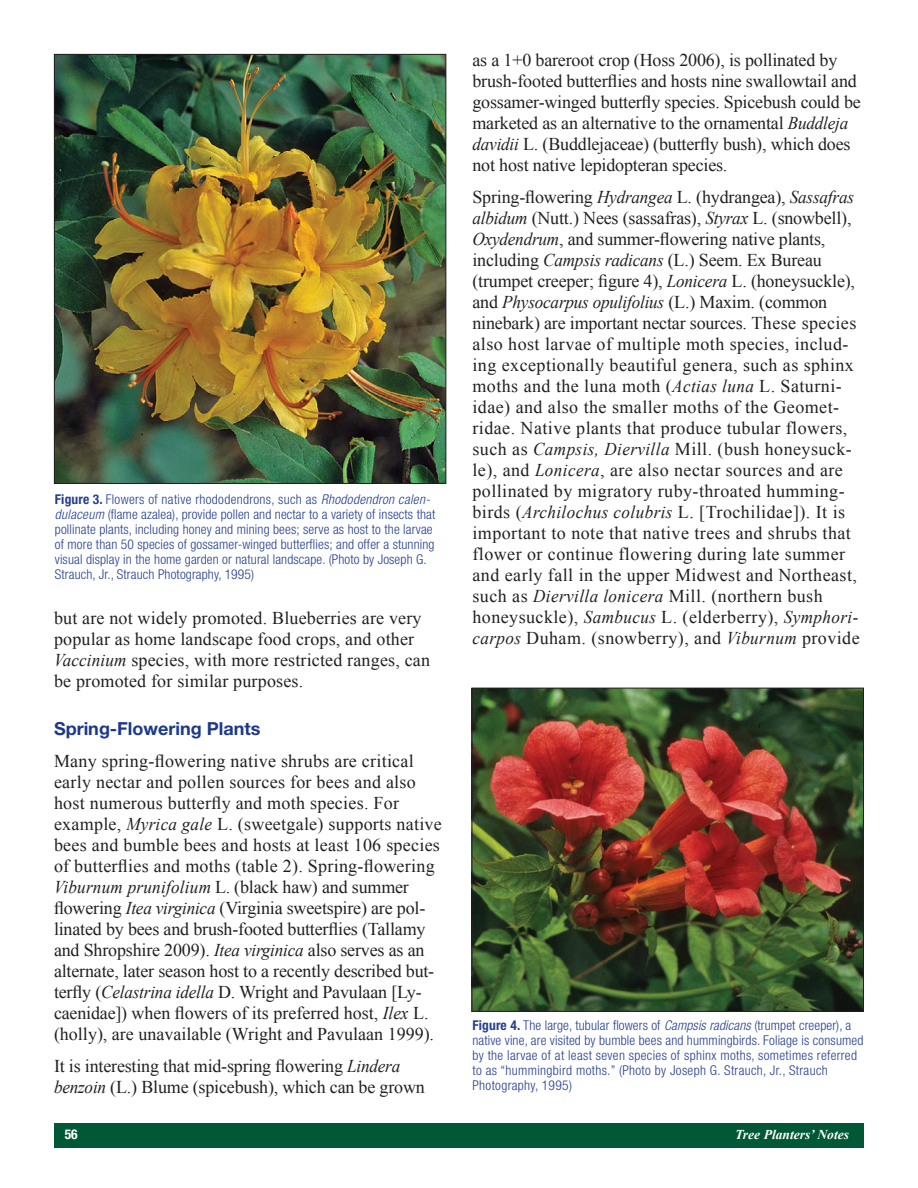
<style>
.page{position:relative;width:918px;height:1188px;background:#fff}
.page>*{position:absolute;margin:0;border:0;box-sizing:border-box;transform-origin:0 0}
.t1{font:18px/21px "Times New Roman";letter-spacing:.01em;color:#231f20}
.t2{font:18px/21px "Times New Roman";letter-spacing:-.01em;color:#231f20}
.Body_Head_2{font:700 18px "Helvetica Neue LT Std";color:#1b388c}
.Captions{font:300 condensed 13.5px/15px "Helvetica Neue LT Std";letter-spacing:.01em;color:#253f8e}
.t3{font:italic 700 13.5px "Times New Roman";color:#fff}
.t4{font:700 condensed 13.5px "Helvetica Neue LT Std";color:#fff}
.s1{font-weight:700}
.s2{font-style:italic}
</style>
<div class="page">
<div style="left:54px;top:1123px;width:810px;height:25px;background:#005837"></div>
<img style="left:56px;top:56px;width:388px;height:426px">
<img style="left:474px;top:690px;width:388px;height:320px">
<div style="left:472px;top:688px;width:392px;height:324px;border:1px solid #231f20"></div>
<p class="Captions" style="left:55px;top:491px;width:382px"><span class="s1">Figure 3.</span> Flowers of native rhododendrons, such as <span class="s2">Rhododendron calen&shy;dulaceum</span> (flame azalea), provide pollen and nectar to a variety of insects that pollinate plants, including honey and mining bees; serve as host to the larvae of more than 50 species of gossamer-winged butterflies; and offer a stunning visual display in the home garden or natural landscape. (Photo by Joseph G.<br>Strauch, Jr., Strauch Photography, 1995)</p>
<p class="t1" style="left:54px;top:608px;width:378px">but are not widely promoted. Blueberries are very popular as home landscape food crops, and other <span class="s2">Vaccinium</span> species, with more restricted ranges, can be promoted for similar purposes.</p>
<p class="Body_Head_2" style="left:54px;top:718px;width:208px">Spring-Flowering Plants</p>
<p class="t1" style="left:54px;top:750px;width:389px">Many spring-flowering native shrubs are critical early nectar and pollen sources for bees and also host numerous butterfly and moth species. For example, <span class="s2">Myrica gale</span> L. (sweetgale) supports native bees and bumble bees and hosts at least 106 species of butterflies and moths (table 2). Spring-flowering <span class="s2">Viburnum prunifolium</span> L. (black haw) and summer flowering <span class="s2">Itea virginica</span> (Virginia sweetspire) are pol&shy;linated by bees and brush-footed butterflies (Tallamy and Shropshire 2009). <span class="s2">Itea virginica</span> also serves as an alternate, later season host to a recently described but&shy;terfly (<span class="s2">Celastrina idella</span> D. Wright and Pavulaan [Ly&shy;caenidae]) when flowers of its preferred host, <span class="s2">Ilex</span> L. (holly), are unavailable (Wright and Pavulaan 1999).</p>
<p class="t2" style="left:54px;top:1055px;width:372px">It is interesting that mid-spring flowering <span class="s2">Lindera benzoin</span> (L.) Blume (spicebush), which can be grown</p>
<p class="t2" style="left:472px;top:49px;width:390px">as a 1+0 bareroot crop (Hoss 2006), is pollinated by brush-footed butterflies and hosts nine swallowtail and gossamer-winged butterfly species. Spicebush could be marketed as an alternative to the ornamental <span class="s2">Buddleja davidii</span> L. (Buddlejaceae) (butterfly bush), which does not host native lepidopteran species.</p>
<p class="t1" style="left:472px;top:186px;width:389px">Spring-flowering <span class="s2">Hydrangea</span> L. (hydrangea), <span class="s2">Sassafras albidum</span> (Nutt.) Nees (sassafras), <span class="s2">Styrax</span> L. (snowbell), <span class="s2">Oxydendrum</span>, and summer-flowering native plants, including <span class="s2">Campsis radicans</span> (L.) Seem. Ex Bureau (trumpet creeper; figure 4), <span class="s2">Lonicera</span> L. (honeysuckle), and <span class="s2">Physocarpus opulifolius</span> (L.) Maxim. (common ninebark) are important nectar sources. These species also host larvae of multiple moth species, includ&shy;ing exceptionally beautiful genera, such as sphinx moths and the luna moth (<span class="s2">Actias luna</span> L. Saturni&shy;idae) and also the smaller moths of the Geomet&shy;ridae. Native plants that produce tubular flowers, such as <span class="s2">Campsis, Diervilla</span> Mill. (bush honeysuck&shy;le), and <span class="s2">Lonicera</span>, are also nectar sources and are pollinated by migratory ruby-throated humming&shy;birds (<span class="s2">Archilochus colubris</span> L. [Trochilidae]). It is important to note that native trees and shrubs that flower or continue flowering during late summer and early fall in the upper Midwest and Northeast, such as <span class="s2">Diervilla lonicera</span> Mill. (northern bush honeysuckle), <span class="s2">Sambucus</span> L. (elderberry), <span class="s2">Symphori&shy;carpos</span> Duham. (snowberry), and <span class="s2">Viburnum</span> provide</p>
<p class="Captions" style="left:472px;top:1018px;width:392px"><span class="s1">Figure 4.</span> The large, tubular flowers of <span class="s2">Campsis radicans</span> (trumpet creeper), a native vine, are visited by bumble bees and hummingbirds. Foliage is consumed by the larvae of at least seven species of sphinx moths, sometimes referred to as “hummingbird moths.” (Photo by Joseph G. Strauch, Jr., Strauch Photography, 1995)</p>
<p class="t4" style="left:65px;top:1126px;width:14px">56</p>
<p class="t3" style="left:735px;top:1125px;width:115px">Tree Planters’ Notes</p>
</div>
